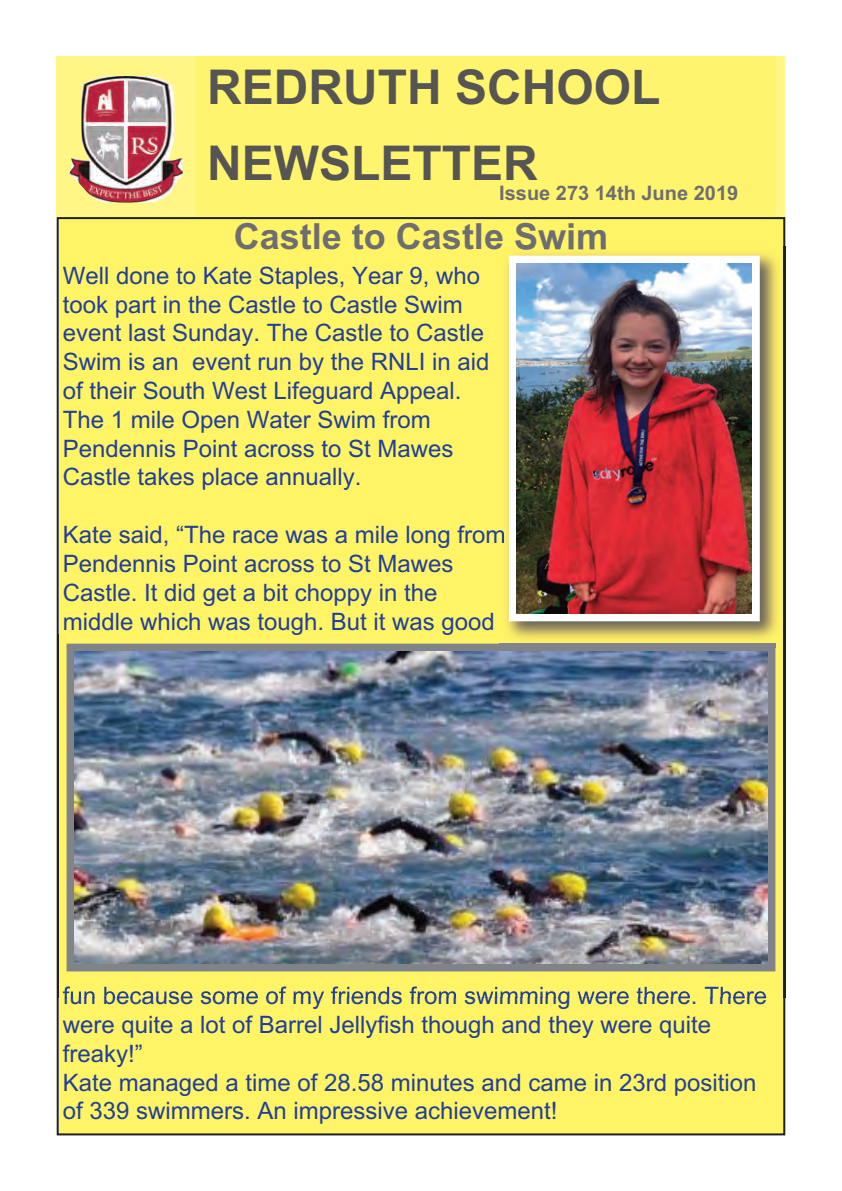
<style>
.page{position:relative;width:842px;height:1191px;background:#fff}
.page>*{position:absolute;margin:0;border:0;box-sizing:border-box;transform-origin:0 0}
.t1{font:700 48px/76px "Arial";color:#575554}
.t2{font:700 36px "Arial";color:#6e6d71}
.t3{font:24px/28.8px "Arial";color:#223f99}
.t4{font:700 20px "Arial";color:#6e6d71}
</style>
<div class="page">
<div style="left:59px;top:219px;width:724px;height:914px;background:#fff466"></div>
<div style="left:57px;top:57px;width:728px;height:160px;background:#fff688"></div>
<div style="left:195px;top:57px;width:581px;height:160px;background:#fff46d"></div>
<img style="left:69px;top:76px;width:114px;height:126px">
<img style="left:785px;top:647px;width:1px;height:350px">
<img style="left:57px;top:635px;width:719px;height:362px">
<img style="left:783px;top:647px;width:2px;height:350px">
<img style="left:58px;top:635px;width:1px;height:362px">
<img style="left:63px;top:986px;width:116px;height:11px">
<div style="left:67px;top:643px;width:708px;height:328px;border:8px solid #80838a"></div>
<img style="left:75px;top:651px;width:692px;height:312px">
<img style="left:785px;top:247px;width:1px;height:388px">
<img style="left:500px;top:247px;width:285px;height:388px">
<img style="left:500px;top:635px;width:276px;height:12px">
<svg style="left:783px;top:635px;width:3px;height:12px"></svg>
<img style="left:500px;top:643px;width:275px;height:4px">
<div style="left:509px;top:256px;width:251px;height:365px;border:8px solid #fff"></div>
<img style="left:517px;top:264px;width:235px;height:349px">
<h1 class="t1" style="left:207px;top:53px;width:455px">REDRUTH SCHOOL<br>NEWSLETTER</h1>
<p class="t4" style="left:499px;top:186px;width:241px">Issue 273 14th June 2019</p>
<h2 class="t2" style="left:234px;top:223px;width:376px">Castle to Castle Swim</h2>
<p class="t3" style="left:63px;top:263px;width:428px">Well done to Kate Staples, Year 9, who took part in the Castle to Castle Swim event last Sunday. The Castle to Castle Swim is an event run by the RNLI in aid of their South West Lifeguard Appeal.<br>The 1 mile Open Water Swim from Pendennis Point across to St Mawes Castle takes place annually.</p>
<p class="t3" style="left:63px;top:522px;width:444px">Kate said, “The race was a mile long from Pendennis Point across to St Mawes Castle. It did get a bit choppy in the middle which was tough. But it was good</p>
<p class="t3" style="left:63px;top:983px;width:706px">fun because some of my friends from swimming were there. There were quite a lot of Barrel Jellyfish though and they were quite freaky!”<br>Kate managed a time of 28.58 minutes and came in 23rd position of 339 swimmers. An impressive achievement!</p>
</div>
